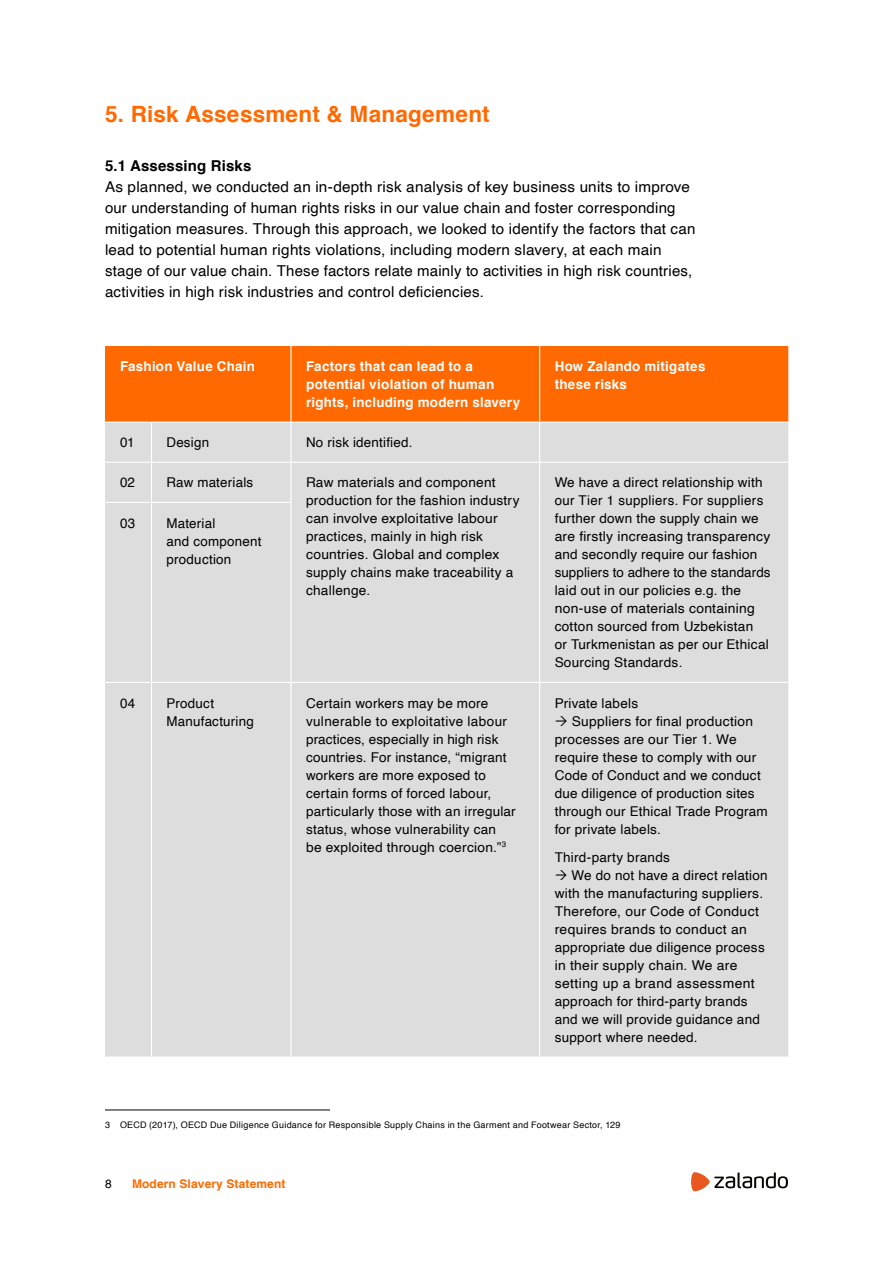
<style>
.page{position:relative;width:893px;height:1263px;background:#fff}
.page>*{position:absolute;margin:0;border:0;box-sizing:border-box;transform-origin:0 0}
.t1{font:700 22.5px "Helvetica";letter-spacing:.01em;color:#ff6900}
.t2{font:15px/21px "Helvetica";letter-spacing:.015em;color:#000}
.t3{font:700 15px "Helvetica";letter-spacing:.01em;color:#000}
.t4{font:13.5px/18px "Helvetica";letter-spacing:.02em;color:#000}
.t5{font:700 13.5px/18px "Helvetica";letter-spacing:.02em;color:#fff}
.t6{font:700 12px "Helvetica";letter-spacing:.01em;color:#ff6900}
.t7{font:12px "Helvetica";color:#000}
.t8{font:9px "Helvetica";letter-spacing:.03em;color:#000}
</style>
<div class="page">
<svg style="left:691px;top:1172px;width:97px;height:19px"></svg>
<div style="left:105px;top:346px;width:683px;height:76px;background:#ff6900"></div>
<div style="left:105px;top:423px;width:683px;height:633px;background:#ddd"></div>
<hr style="left:290px;top:346px;width:2px;height:76px;background:#fff">
<hr style="left:539px;top:346px;width:1px;height:76px;background:#fff">
<hr style="left:151px;top:423px;width:1px;height:39px;background:#fff">
<hr style="left:290px;top:423px;width:2px;height:39px;background:#fff">
<hr style="left:539px;top:423px;width:1px;height:39px;background:#fff">
<hr style="left:151px;top:463px;width:1px;height:39px;background:#fff">
<hr style="left:290px;top:463px;width:2px;height:39px;background:#fff">
<hr style="left:539px;top:463px;width:1px;height:39px;background:#fff">
<hr style="left:151px;top:503px;width:1px;height:179px;background:#fff">
<hr style="left:290px;top:503px;width:2px;height:179px;background:#fff">
<hr style="left:539px;top:502px;width:1px;height:180px;background:#fff">
<hr style="left:151px;top:683px;width:1px;height:373px;background:#fff">
<hr style="left:290px;top:683px;width:2px;height:373px;background:#fff">
<hr style="left:539px;top:683px;width:1px;height:373px;background:#fff">
<hr style="left:105px;top:462px;width:47px;height:1px;background:#fff">
<hr style="left:152px;top:462px;width:139px;height:1px;background:#fff">
<hr style="left:291px;top:462px;width:249px;height:1px;background:#fff">
<hr style="left:540px;top:462px;width:248px;height:1px;background:#fff">
<hr style="left:105px;top:502px;width:47px;height:1px;background:#fff">
<hr style="left:152px;top:502px;width:140px;height:1px;background:#fff">
<hr style="left:105px;top:682px;width:47px;height:1px;background:#fff">
<hr style="left:152px;top:682px;width:139px;height:1px;background:#fff">
<hr style="left:291px;top:682px;width:249px;height:1px;background:#fff">
<hr style="left:540px;top:682px;width:248px;height:1px;background:#fff">
<hr style="left:105px;top:1109px;width:225px;height:1px;background:#000">
<svg style="left:556px;top:716px;width:11px;height:9px"></svg>
<svg style="left:556px;top:870px;width:10px;height:10px"></svg>
<h1 class="t1" style="left:105px;top:96px;width:386px">5. Risk Assessment &amp; Management</h1>
<p class="t3" style="left:105px;top:154px;width:148px">5.1 Assessing Risks</p>
<p class="t2" style="left:105px;top:177px;width:592px">As planned, we conducted an in-depth risk analysis of key business units to improve our understanding of human rights risks in our value chain and foster corresponding mitigation measures. Through this approach, we looked to identify the factors that can lead to potential human rights violations, including modern slavery, at each main stage of our value chain. These factors relate mainly to activities in high risk countries, activities in high risk industries and control deficiencies.</p>
<p class="t5" style="left:120px;top:358px;width:136px">Fashion Value Chain</p>
<p class="t5" style="left:306px;top:358px;width:216px">Factors that can lead to a potential violation of human rights, including modern slavery</p>
<p class="t5" style="left:555px;top:358px;width:152px">How Zalando mitigates these risks</p>
<p class="t4" style="left:120px;top:434px;width:16px">01</p>
<p class="t4" style="left:166px;top:434px;width:44px">Design</p>
<p class="t4" style="left:306px;top:434px;width:108px">No risk identified.</p>
<p class="t4" style="left:120px;top:474px;width:17px">02</p>
<p class="t4" style="left:166px;top:474px;width:88px">Raw materials</p>
<p class="t4" style="left:306px;top:474px;width:215px">Raw materials and component production for the fashion industry can involve exploitative labour practices, mainly in high risk countries. Global and complex supply chains make traceability a challenge.</p>
<p class="t4" style="left:555px;top:474px;width:217px">We have a direct relationship with our Tier 1 suppliers. For suppliers further down the supply chain we are firstly increasing transparency and secondly require our fashion suppliers to adhere to the standards laid out in our policies e.g. the non-use of materials containing cotton sourced from Uzbekistan<br>or Turkmenistan as per our Ethical<br>Sourcing Standards.</p>
<p class="t4" style="left:120px;top:514px;width:17px">03</p>
<p class="t4" style="left:166px;top:514px;width:97px">Material<br>and component production</p>
<p class="t4" style="left:120px;top:694px;width:17px">04</p>
<p class="t4" style="left:166px;top:694px;width:89px">Product<br>Manufacturing</p>
<p class="t4" style="left:306px;top:694px;width:211px">Certain workers may be more vulnerable to exploitative labour practices, especially in high risk countries. For instance, “migrant workers are more exposed to certain forms of forced labour, particularly those with an irregular status, whose vulnerability can<br>be exploited through coercion.”<sup>3</sup></p>
<p class="t4" style="left:555px;top:694px;width:85px">Private labels</p>
<p class="t4" style="left:572px;top:712px;width:183px">Suppliers for final production</p>
<p class="t4" style="left:555px;top:730px;width:184px">processes are our Tier 1. We</p>
<p class="t4" style="left:555px;top:748px;width:203px">require these to comply with our</p>
<p class="t4" style="left:555px;top:766px;width:208px">Code of Conduct and we conduct</p>
<p class="t4" style="left:555px;top:784px;width:201px">due diligence of production sites</p>
<p class="t4" style="left:555px;top:802px;width:215px">through our Ethical Trade Program</p>
<p class="t4" style="left:555px;top:820px;width:108px">for private labels.</p>
<p class="t4" style="left:555px;top:849px;width:117px">Third-party brands</p>
<p class="t4" style="left:572px;top:867px;width:197px">We do not have a direct relation</p>
<p class="t4" style="left:555px;top:885px;width:210px">with the manufacturing suppliers.</p>
<p class="t4" style="left:555px;top:903px;width:206px">Therefore, our Code of Conduct</p>
<p class="t4" style="left:555px;top:921px;width:194px">requires brands to conduct an</p>
<p class="t4" style="left:555px;top:939px;width:212px">appropriate due diligence process</p>
<p class="t4" style="left:555px;top:957px;width:184px">in their supply chain. We are</p>
<p class="t4" style="left:555px;top:975px;width:202px">setting up a brand assessment</p>
<p class="t4" style="left:555px;top:993px;width:194px">approach for third-party brands</p>
<p class="t4" style="left:555px;top:1011px;width:207px">and we will provide guidance and</p>
<p class="t4" style="left:555px;top:1029px;width:144px">support where needed.</p>
<p class="t8" style="left:105px;top:1118px;width:517px">3 OECD (2017), OECD Due Diligence Guidance for Responsible Supply Chains in the Garment and Footwear Sector, 129</p>
<p class="t7" style="left:105px;top:1175px;width:8px">8</p>
<p class="t6" style="left:132px;top:1174px;width:155px">Modern Slavery Statement</p>
</div>
